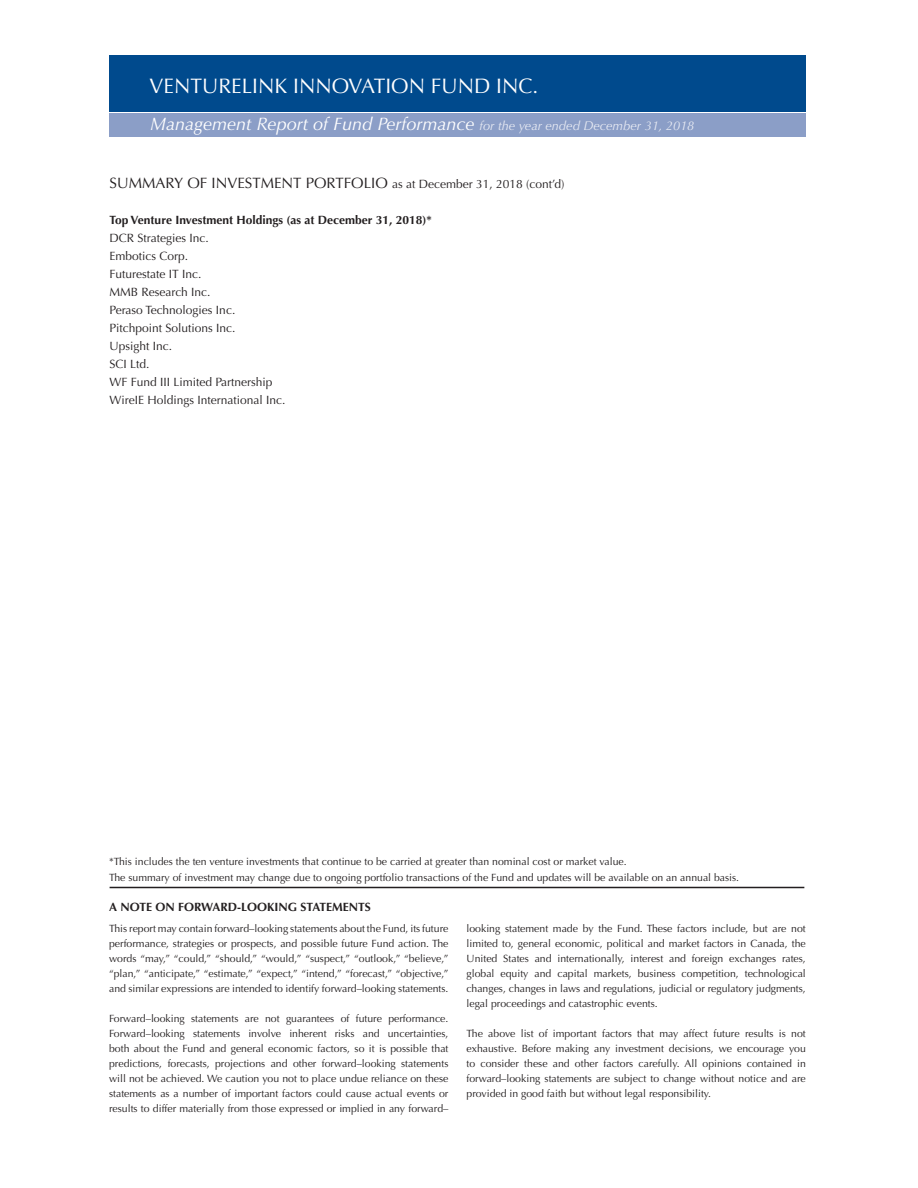
<style>
.page{position:relative;width:918px;height:1188px;background:#fff}
.page>*{position:absolute;margin:0;border:0;box-sizing:border-box;transform-origin:0 0}
.t1{font:21px "Optima";color:#fff}
.t2{font:italic 18px "Optima";color:#fff}
.t3{font:15px "Optima";color:#231f20}
.t4{font:12px/18px "Optima";color:#231f20}
.t5{font:700 12px "Optima";color:#231f20}
.t6{font:10.5px/15px "Optima";color:#231f20;text-align:justify}
.s1{font-size:12.75px;color:#e7eaf3}
.s2{font-size:12px}
</style>
<div class="page">
<div style="left:109px;top:55px;width:697px;height:57px;background:#004a8d"></div>
<div style="left:109px;top:113px;width:697px;height:24px;background:#8b9ec7"></div>
<hr style="left:110px;top:887px;width:694px;height:1px;background:#231f20">
<h1 class="t1" style="left:150px;top:74px;width:390px">VENTURELINK INNOVATION FUND INC.</h1>
<h2 class="t2" style="left:150px;top:113px;width:546px">Management Report of Fund Performance <span class="s1">for the year ended December 31, 2018</span></h2>
<h3 class="t3" style="left:110px;top:174px;width:456px">SUMMARY OF INVESTMENT PORTFOLIO <span class="s2">as at December 31, 2018 (cont’d)</span></h3>
<p class="t5" style="left:110px;top:213px;width:324px">Top Venture Investment Holdings (as at December 31, 2018)*</p>
<p class="t4" style="left:110px;top:229px;width:177px">DCR Strategies Inc.<br>Embotics Corp.<br>Futurestate IT Inc.<br>MMB Research Inc.<br>Peraso Technologies Inc.<br>Pitchpoint Solutions Inc.<br>Upsight Inc.<br>SCI Ltd.<br>WF Fund III Limited Partnership<br>WireIE Holdings International Inc.</p>
<p class="t6" style="left:109px;top:853px;width:632px;line-height:16.5px">*This includes the ten venture investments that continue to be carried at greater than nominal cost or market value.<br>The summary of investment may change due to ongoing portfolio transactions of the Fund and updates will be available on an annual basis.</p>
<p class="t6" style="left:109px;top:921px;width:341px">This report may contain forward–looking statements about the Fund, its future performance, strategies or prospects, and possible future Fund action. The words “may,” “could,” “should,” “would,” “suspect,” “outlook,” “believe,” “plan,” “anticipate,” “estimate,” “expect,” “intend,” “forecast,” “objective,” and similar expressions are intended to identify forward–looking statements.</p>
<p class="t6" style="left:109px;top:1011px;width:341px">Forward–looking statements are not guarantees of future performance.<br>Forward–looking statements involve inherent risks and uncertainties, both about the Fund and general economic factors, so it is possible that predictions, forecasts, projections and other forward–looking statements will not be achieved. We caution you not to place undue reliance on these statements as a number of important factors could cause actual events or results to differ materially from those expressed or implied in any forward–</p>
<p class="t5" style="left:109px;top:900px;width:263px">A NOTE ON FORWARD-LOOKING STATEMENTS</p>
<p class="t6" style="left:467px;top:921px;width:341px">looking statement made by the Fund. These factors include, but are not limited to, general economic, political and market factors in Canada, the United States and internationally, interest and foreign exchanges rates, global equity and capital markets, business competition, technological changes, changes in laws and regulations, judicial or regulatory judgments, legal proceedings and catastrophic events.</p>
<p class="t6" style="left:467px;top:1026px;width:341px">The above list of important factors that may affect future results is not exhaustive. Before making any investment decisions, we encourage you to consider these and other factors carefully. All opinions contained in forward–looking statements are subject to change without notice and are provided in good faith but without legal responsibility.</p>
</div>
